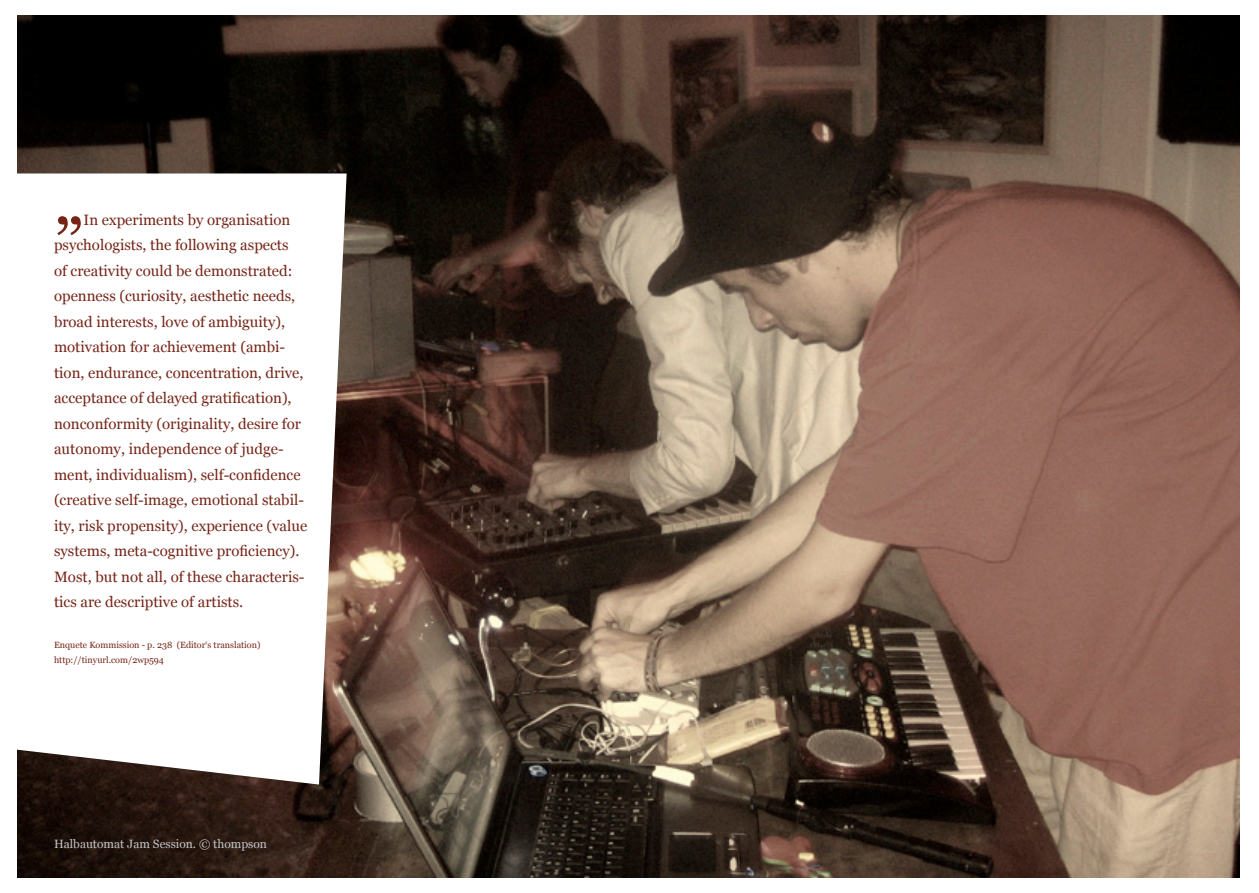
<style>
.page{position:relative;width:1259px;height:893px;background:#fff}
.page>*{position:absolute;margin:0;border:0;box-sizing:border-box;transform-origin:0 0}
.t1{font:72px "Georgia";color:#752416}
.t2{font:15px/25.5px "Georgia";color:#752416}
.t3{font:12px "Georgia";color:#c3c4c6}
.t4{font:9px/15.3px "Georgia";color:#752416}
</style>
<div class="page">
<img style="left:17px;top:15px;width:1223px;height:863px">
<svg style="left:17px;top:173px;width:330px;height:611px"></svg>
<p class="t2" style="left:54px;top:207px;width:255px;text-indent:30px">In experiments by organisation psychologists, the following aspects<br>of creativity could be demonstrated: openness (curiosity, aesthetic needs, broad interests, love of ambiguity), motivation for achievement (ambi&shy;tion, endurance, concentration, drive, acceptance of delayed gratification), nonconformity (originality, desire for autonomy, independence of judge&shy;ment, individualism), self-confidence (creative self-image, emotional stabil&shy;ity, risk propensity), experience (value systems, meta-cognitive proficiency).<br>Most, but not all, of these characteris&shy;tics are descriptive of artists.</p>
<p class="t4" style="left:54px;top:637px;width:208px">Enquete Kommission - p. 238 (Editor‘s translation) http://tinyurl.com/2wp594</p>
<h1 class="t1" style="left:54px;top:159px;width:31px">„</h1>
<p class="t3" style="left:54px;top:837px;width:214px">Halbautomat Jam Session. © thompson</p>
</div>
